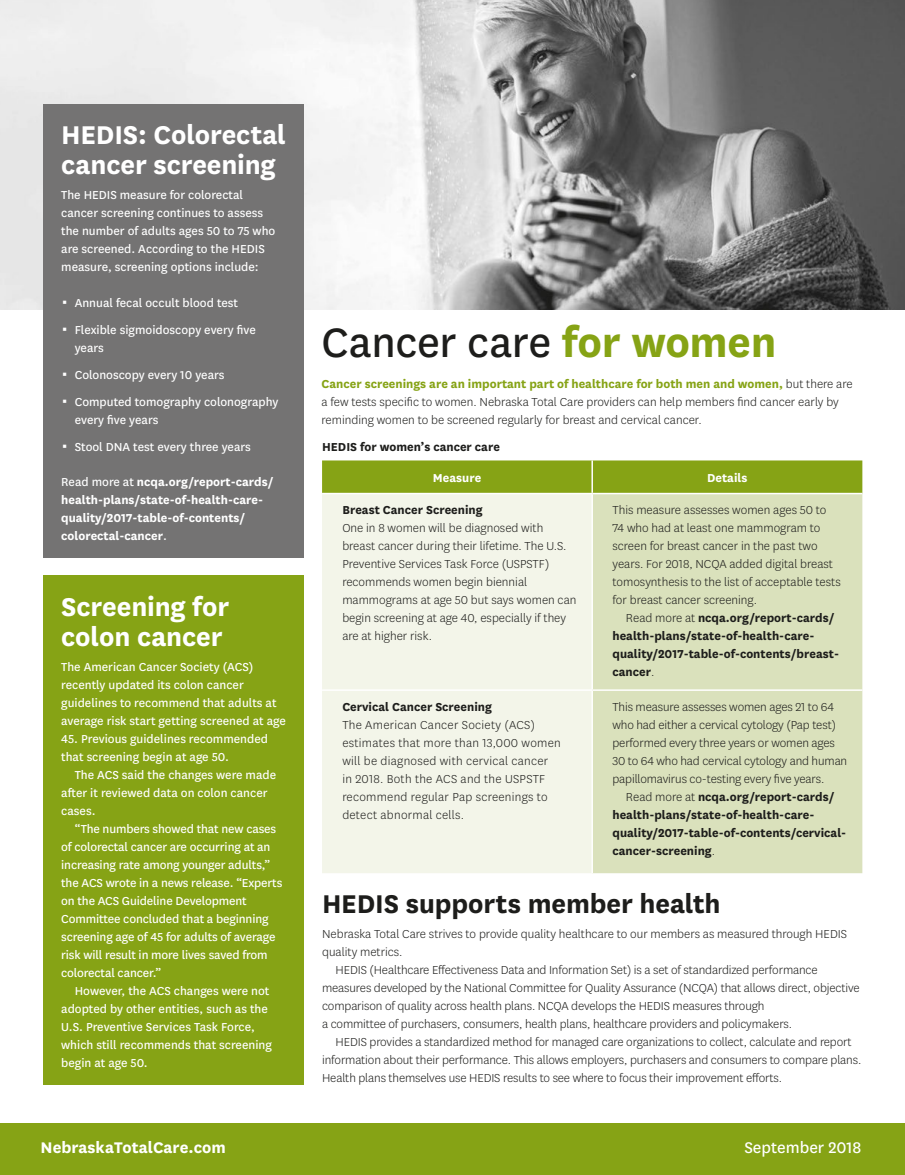
<style>
.page{position:relative;width:905px;height:1175px;background:#fff}
.page>*{position:absolute;margin:0;border:0;box-sizing:border-box;transform-origin:0 0}
.t1{font:48px "Centene Sans";letter-spacing:-.01em;color:#1d1d1b}
.t2{font:700 30px/30px "Centene Sans";letter-spacing:-.005em;color:#fff}
.t3{font:700 30px "Centene Sans";letter-spacing:-.005em;color:#1d1d1b}
.t4{font:700 18px "Centene Sans";color:#fff}
.t5{font:18px "Centene Sans";color:#fff}
.t6{font:300 13.5px/18px "Centene Sans";letter-spacing:-.01em;color:#1d1d1b}
.t7{font:13.5px/18px "Centene Sans";color:#fff}
.t8{font:700 13.5px/18px "Centene Sans";color:#1d1d1b}
.t9{font:300 13.5px/18px "Centene Sans";letter-spacing:.02em;color:#1d1d1b}
.t10{font:700 13.5px/18px "Centene Sans";color:#fff}
.s1{font-weight:400}
.s2{font-weight:700;color:#86a315}
.s3{font-weight:300}
</style>
<div class="page">
<img style="left:0;top:0;width:905px;height:309px">
<div style="left:43px;top:575px;width:261px;height:509px;background:#86a315"></div>
<div style="left:43px;top:104px;width:261px;height:454px;background:#747373"></div>
<div style="left:322px;top:460px;width:540px;height:33px;background:#86a315"></div>
<div style="left:322px;top:494px;width:269px;height:379px;background:#f3f5e9"></div>
<div style="left:593px;top:494px;width:269px;height:379px;background:#dae1bc"></div>
<hr style="left:591px;top:460px;width:2px;height:33px;background:#fff">
<hr style="left:322px;top:689px;width:270px;height:2px;background:#fff">
<hr style="left:592px;top:689px;width:270px;height:2px;background:#fff">
<div style="left:0;top:1123px;width:905px;height:52px;background:#86a315"></div>
<h2 class="t2" style="left:61px;top:118px;width:226px">HEDIS: Colorectal cancer screening</h2>
<p class="t7" style="left:61px;top:185px;width:216px">The HEDIS measure for colorectal cancer screening continues to assess the number of adults ages 50 to 75 who are screened. According to the HEDIS measure, screening options include:</p>
<p class="t7" style="left:75px;top:293px;width:165px">Annual fecal occult blood test</p>
<p class="t7" style="left:75px;top:320px;width:182px">Flexible sigmoidoscopy every five years</p>
<p class="t7" style="left:75px;top:365px;width:151px">Colonoscopy every 10 years</p>
<p class="t7" style="left:75px;top:392px;width:205px">Computed tomography colonography every five years</p>
<p class="t7" style="left:75px;top:437px;width:178px">Stool DNA test every three years</p>
<p class="t10" style="left:61px;top:471px;width:214px"><span class="s1">Read more at</span> ncqa.org/report-cards/ health-plans/state-of-health-care&shy;quality/2017-table-of-contents/ colorectal-cancer<span class="s1">.</span></p>
<p class="t10" style="left:433px;top:468px;width:50px">Measure</p>
<p class="t10" style="left:707px;top:468px;width:42px">Details</p>
<h2 class="t1" style="left:321px;top:310px;width:456px">Cancer care <span class="s2">for women</span></h2>
<p class="t6" style="left:321px;top:374px;width:532px"><span class="s2">Cancer screenings are an important part of healthcare for both men and women,</span> but there are a few tests specific to women. Nebraska Total Care providers can help members find cancer early by reminding women to be screened regularly for breast and cervical cancer.</p>
<h3 class="t8" style="left:322px;top:436px;width:179px">HEDIS for women’s cancer care</h3>
<p class="t8" style="left:342px;top:500px;width:142px">Breast Cancer Screening</p>
<p class="t6" style="left:342px;top:519px;width:235px">One in 8 women will be diagnosed with breast cancer during their lifetime. The U.S.<br>Preventive Services Task Force (USPSTF) recommends women begin biennial mammograms at age 50 but says women can begin screening at age 40, especially if they are at higher risk.</p>
<p class="t6" style="left:612px;top:501px;width:230px">This measure assesses women ages 50 to 74 who had at least one mammogram to screen for breast cancer in the past two years. For 2018, NCQA added digital breast tomosynthesis to the list of acceptable tests for breast cancer screening.</p>
<p class="t8" style="left:612px;top:608px;width:228px;text-indent:14px"><span class="s3">Read more at</span> ncqa.org/report-cards/ health-plans/state-of-health-care&shy;quality/2017-table-of-contents/breast&shy;cancer<span class="s3">.</span></p>
<h2 class="t2" style="left:61px;top:589px;width:169px">Screening for colon cancer</h2>
<p class="t7" style="left:61px;top:657px;width:226px">The American Cancer Society (ACS) recently updated its colon cancer guidelines to recommend that adults at average risk start getting screened at age</p>
<p class="t7" style="left:61px;top:728px;width:208px">45. Previous guidelines recommended that screening begin at age 50.</p>
<p class="t7" style="left:61px;top:764px;width:216px;text-indent:14px">The ACS said the changes were made after it reviewed data on colon cancer cases.</p>
<p class="t7" style="left:61px;top:818px;width:223px;text-indent:14px">“The numbers showed that new cases of colorectal cancer are occurring at an increasing rate among younger adults,” the ACS wrote in a news release. “Experts on the ACS Guideline Development Committee concluded that a beginning screening age of 45 for adults of average risk will result in more lives saved from colorectal cancer.”</p>
<p class="t7" style="left:61px;top:980px;width:212px;text-indent:14px">However, the ACS changes were not adopted by other entities, such as the<br>U.S. Preventive Services Task Force, which still recommends that screening begin at age 50.</p>
<p class="t8" style="left:342px;top:697px;width:151px">Cervical Cancer Screening</p>
<p class="t9" style="left:342px;top:715px;width:220px">The American Cancer Society (ACS) estimates that more than 13,000 women will be diagnosed with cervical cancer in 2018. Both the ACS and the USPSTF recommend regular Pap screenings to detect abnormal cells.</p>
<p class="t6" style="left:612px;top:697px;width:236px">This measure assesses women ages 21 to 64 who had either a cervical cytology (Pap test) performed every three years or women ages 30 to 64 who had cervical cytology and human papillomavirus co-testing every five years.</p>
<p class="t8" style="left:612px;top:787px;width:235px;text-indent:14px"><span class="s3">Read more at</span> ncqa.org/report-cards/ health-plans/state-of-health-care&shy;quality/2017-table-of-contents/cervical&shy;cancer-screening<span class="s3">.</span></p>
<h2 class="t3" style="left:322px;top:882px;width:400px">HEDIS supports member health</h2>
<p class="t6" style="left:322px;top:924px;width:526px">Nebraska Total Care strives to provide quality healthcare to our members as measured through HEDIS quality metrics.</p>
<p class="t6" style="left:322px;top:960px;width:539px;text-indent:14px">HEDIS (Healthcare Effectiveness Data and Information Set) is a set of standardized performance measures developed by the National Committee for Quality Assurance (NCQA) that allows direct, objective comparison of quality across health plans. NCQA develops the HEDIS measures through<br>a committee of purchasers, consumers, health plans, healthcare providers and policymakers.</p>
<p class="t6" style="left:322px;top:1032px;width:541px;text-indent:14px">HEDIS provides a standardized method for managed care organizations to collect, calculate and report information about their performance. This allows employers, purchasers and consumers to compare plans.<br>Health plans themselves use HEDIS results to see where to focus their improvement efforts.</p>
<p class="t4" style="left:41px;top:1134px;width:187px">NebraskaTotalCare.com</p>
<h3 class="t5" style="left:744px;top:1135px;width:119px">September 2018</h3>
</div>
